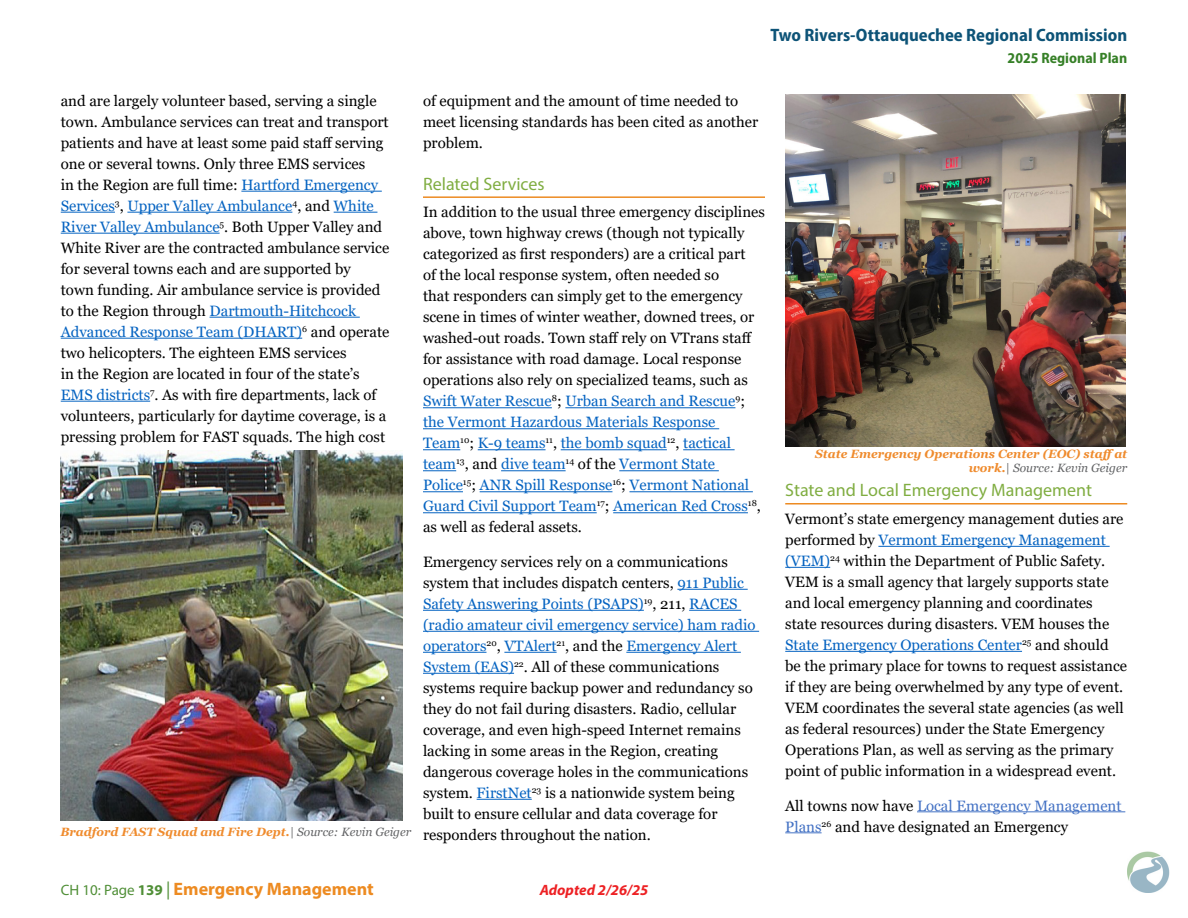
<style>
.page{position:relative;width:1188px;height:918px;background:#fff}
.page>*{position:absolute;margin:0;border:0;box-sizing:border-box;transform-origin:0 0}
.Header_3{font:18px "Myriad Pro";color:#80ad41}
.t1{font:18px "Myriad Variable Concept";color:#0d5377}
.t2{font:700 18px "Myriad Pro";color:#ed8b22}
.Body{font:15px/21px "Georgia";color:#000}
.t3{font:15px "Myriad Variable Concept";color:#368027}
.t4{font:italic 700 15px "Myriad Pro";color:#ed2124}
.t5{font:italic 700 12px/14.4px "Georgia";color:#ef8b2d;text-align:right}
.s1{color:#0563c1}
.s2{font-weight:400;color:#636466}
.s3{font-weight:400;font-size:15px;color:#508f37}
.s4{font-size:15px;color:#508f37}
.s5{font-weight:400;color:#508f37}
.s6{color:#4472c4}
</style>
<div class="page">
<img style="left:1128px;top:851px;width:41px;height:41px">
<hr style="left:241px;top:191px;width:141px;height:1px;background:#0563c1">
<hr style="left:61px;top:212px;width:54px;height:1px;background:#0563c1">
<hr style="left:127px;top:212px;width:165px;height:1px;background:#0563c1">
<hr style="left:334px;top:212px;width:43px;height:1px;background:#0563c1">
<hr style="left:61px;top:233px;width:159px;height:1px;background:#0563c1">
<hr style="left:210px;top:317px;width:150px;height:1px;background:#0563c1">
<hr style="left:61px;top:338px;width:241px;height:1px;background:#0563c1">
<hr style="left:61px;top:401px;width:89px;height:1px;background:#0563c1">
<hr style="left:423px;top:196px;width:342px;height:2px;background:#ed8b22">
<hr style="left:423px;top:407px;width:129px;height:1px;background:#0563c1">
<hr style="left:565px;top:407px;width:170px;height:1px;background:#0563c1">
<hr style="left:423px;top:428px;width:296px;height:1px;background:#0563c1">
<hr style="left:423px;top:449px;width:37px;height:1px;background:#0563c1">
<hr style="left:478px;top:449px;width:68px;height:1px;background:#0563c1">
<hr style="left:561px;top:449px;width:106px;height:1px;background:#0563c1">
<hr style="left:683px;top:449px;width:52px;height:1px;background:#0563c1">
<hr style="left:423px;top:470px;width:33px;height:1px;background:#0563c1">
<hr style="left:501px;top:470px;width:65px;height:1px;background:#0563c1">
<hr style="left:619px;top:470px;width:100px;height:1px;background:#0563c1">
<hr style="left:423px;top:491px;width:40px;height:1px;background:#0563c1">
<hr style="left:480px;top:491px;width:132px;height:1px;background:#0563c1">
<hr style="left:629px;top:491px;width:124px;height:1px;background:#0563c1">
<hr style="left:423px;top:512px;width:174px;height:1px;background:#0563c1">
<hr style="left:613px;top:512px;width:135px;height:1px;background:#0563c1">
<hr style="left:677px;top:589px;width:71px;height:1px;background:#0563c1">
<hr style="left:423px;top:610px;width:221px;height:1px;background:#0563c1">
<hr style="left:689px;top:610px;width:52px;height:1px;background:#0563c1">
<hr style="left:423px;top:631px;width:336px;height:1px;background:#0563c1">
<hr style="left:423px;top:652px;width:64px;height:1px;background:#0563c1">
<hr style="left:504px;top:652px;width:53px;height:1px;background:#0563c1">
<hr style="left:626px;top:652px;width:115px;height:1px;background:#0563c1">
<hr style="left:423px;top:673px;width:91px;height:1px;background:#0563c1">
<hr style="left:477px;top:799px;width:55px;height:1px;background:#0563c1">
<hr style="left:785px;top:503px;width:342px;height:2px;background:#ed8b22">
<hr style="left:878px;top:546px;width:232px;height:1px;background:#0563c1">
<hr style="left:785px;top:567px;width:45px;height:1px;background:#0563c1">
<hr style="left:785px;top:651px;width:237px;height:1px;background:#0563c1">
<hr style="left:917px;top:811px;width:208px;height:1px;background:#4472c4">
<hr style="left:785px;top:832px;width:37px;height:1px;background:#4472c4">
<img style="left:785px;top:94px;width:341px;height:352px">
<img style="left:60px;top:450px;width:342px;height:371px">
<p class="t1" style="left:771px;top:24px;width:358px">Two Rivers-Ottauquechee Regional Commission</p>
<p class="t3" style="left:1008px;top:49px;width:121px">2025 Regional Plan</p>
<p class="Body" style="left:61px;top:90px;width:330px">and are largely volunteer based, serving a single town. Ambulance services can treat and transport patients and have at least some paid staff serving one or several towns. Only three EMS services<br>in the Region are full time: <span class="s1">Hartford Emergency Services</span><sup>3</sup>, <span class="s1">Upper Valley Ambulance</span><sup>4</sup>, and <span class="s1">White River Valley Ambulance</span><sup>5</sup>. Both Upper Valley and White River are the contracted ambulance service for several towns each and are supported by<br>town funding. Air ambulance service is provided to the Region through <span class="s1">Dartmouth-Hitchcock Advanced Response Team (DHART)</span><sup>6</sup> and operate two helicopters. The eighteen EMS services<br>in the Region are located in four of the state’s <span class="s1">EMS districts</span><sup>7</sup>. As with fire departments, lack of volunteers, particularly for daytime coverage, is a pressing problem for FAST squads. The high cost</p>
<p class="Body" style="left:423px;top:90px;width:337px">of equipment and the amount of time needed to meet licensing standards has been cited as another problem.</p>
<p class="Header_3" style="left:423px;top:173px;width:123px">Related Services</p>
<p class="Body" style="left:423px;top:202px;width:343px">In addition to the usual three emergency disciplines above, town highway crews (though not typically categorized as first responders) are a critical part<br>of the local response system, often needed so<br>that responders can simply get to the emergency scene in times of winter weather, downed trees, or washed-out roads. Town staff rely on VTrans staff for assistance with road damage. Local response operations also rely on specialized teams, such as <span class="s1">Swift Water Rescue</span><sup>8</sup>; <span class="s1">Urban Search and Rescue</span><sup>9</sup>; <span class="s1">the Vermont Hazardous Materials Response Team</span><sup>10</sup>; <span class="s1">K-9 teams</span><sup>11</sup>, <span class="s1">the bomb squad</span><sup>12</sup>, <span class="s1">tactical team</span><sup>13</sup>, and <span class="s1">dive team</span><sup>14</sup> of the <span class="s1">Vermont State Police</span><sup>15</sup>; <span class="s1">ANR Spill Response</span><sup>16</sup>; <span class="s1">Vermont National Guard Civil Support Team</span><sup>17</sup>; <span class="s1">American Red Cross</span><sup>18</sup>, as well as federal assets.</p>
<p class="Body" style="left:423px;top:552px;width:334px">Emergency services rely on a communications system that includes dispatch centers, <span class="s1">911 Public Safety Answering Points (PSAPS)</span><sup>19</sup>, 211, <span class="s1">RACES (radio amateur civil emergency service) ham radio operators</span><sup>20</sup>, <span class="s1">VTAlert</span><sup>21</sup>, and the <span class="s1">Emergency Alert System (EAS)</span><sup>22</sup>. All of these communications systems require backup power and redundancy so they do not fail during disasters. Radio, cellular coverage, and even high-speed Internet remains lacking in some areas in the Region, creating dangerous coverage holes in the communications system. <span class="s1">FirstNet</span><sup>23</sup> is a nationwide system being built to ensure cellular and data coverage for responders throughout the nation.</p>
<p class="t5" style="left:60px;top:824px;width:352px">Bradford FAST Squad and Fire Dept.<span class="s2">| Source: Kevin Geiger</span></p>
<p class="t2" style="left:61px;top:878px;width:315px"><span class="s3">CH 10: Page</span> <span class="s4">139</span> <span class="s5">|</span> Emergency Management</p>
<p class="t4" style="left:540px;top:881px;width:110px">Adopted 2/26/25</p>
<p class="t5" style="left:815px;top:446px;width:314px">State Emergency Operations Center (EOC) staffat work.<span class="s2">| Source: Kevin Geiger</span></p>
<p class="Header_3" style="left:785px;top:479px;width:308px">State and Local Emergency Management</p>
<p class="Body" style="left:785px;top:509px;width:343px">Vermont’s state emergency management duties are performed by <span class="s1">Vermont Emergency Management (VEM)</span><sup>24</sup> within the Department of Public Safety.<br>VEM is a small agency that largely supports state and local emergency planning and coordinates state resources during disasters. VEM houses the <span class="s1">State Emergency Operations Center</span><sup>25</sup> and should be the primary place for towns to request assistance if they are being overwhelmed by any type of event.<br>VEM coordinates the several state agencies (as well as federal resources) under the State Emergency Operations Plan, as well as serving as the primary point of public information in a widespread event.</p>
<p class="Body" style="left:785px;top:795px;width:338px">All towns now have <span class="s6">Local Emergency Management<br>Plans</span><sup>26</sup> and have designated an Emergency</p>
</div>
